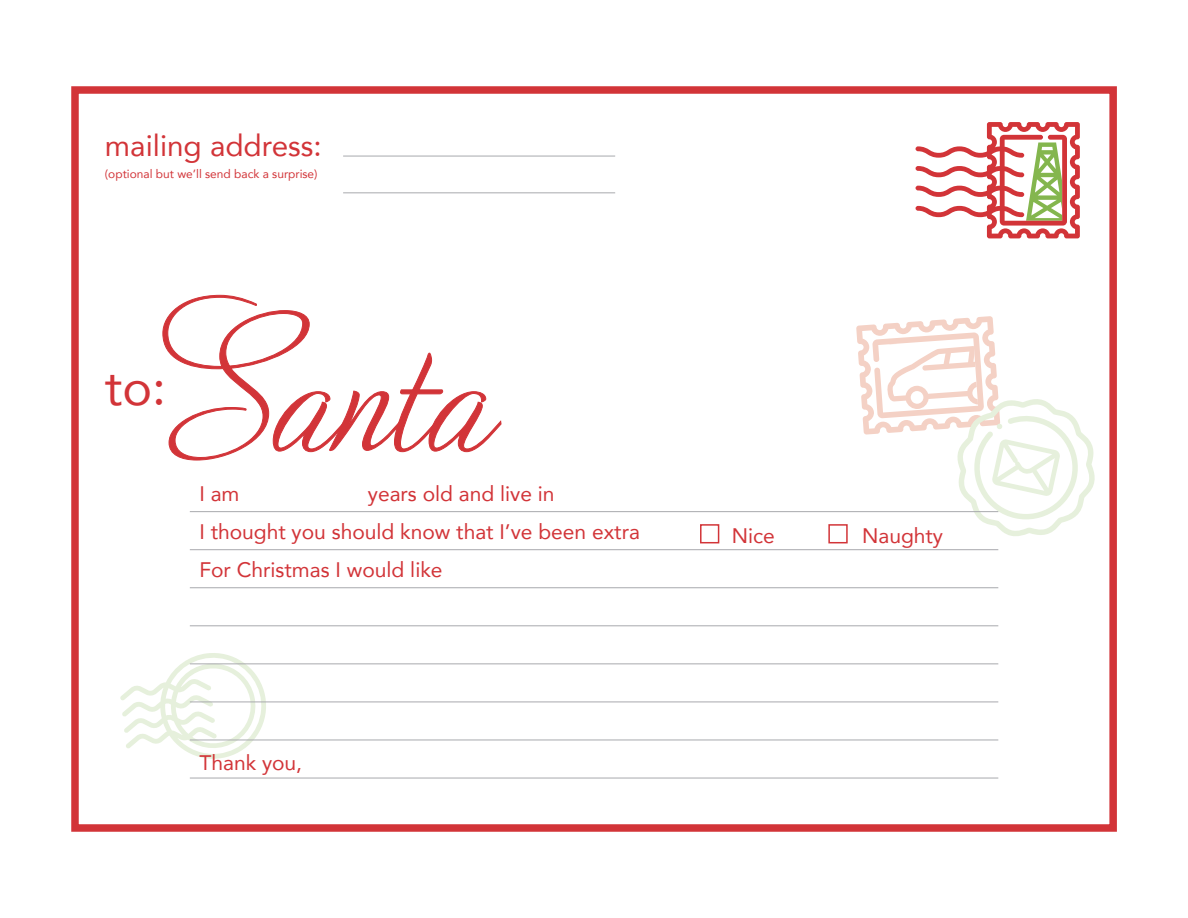
<style>
.page{position:relative;width:1188px;height:918px;background:#fff}
.page>*{position:absolute;margin:0;border:0;box-sizing:border-box;transform-origin:0 0}
.t1{font:181.8px "Adios Script Pro";color:#d23438}
.t2{font:49.95px "Avenir";color:#d23438}
.t3{font:29.7px "Avenir";color:#d23438}
.t4{font:21px/37.8px "Avenir";color:#d23438}
.t5{font:12px "Avenir";color:#d23438}
</style>
<div class="page">
<svg style="left:916px;top:122px;width:164px;height:116px"></svg>
<svg style="left:120px;top:653px;width:151px;height:106px"></svg>
<div style="left:71px;top:86px;width:1046px;height:746px;border:8px solid #d23438"></div>
<svg style="left:856px;top:316px;width:239px;height:220px"></svg>
<svg style="left:162px;top:295px;width:340px;height:166px"></svg>
<hr style="left:343px;top:156px;width:272px;height:1px;background:#a8a9ad">
<hr style="left:343px;top:192px;width:272px;height:1px;background:#a8a9ad">
<hr style="left:190px;top:511px;width:808px;height:1px;background:#a8a9ad">
<hr style="left:190px;top:549px;width:808px;height:1px;background:#a8a9ad">
<hr style="left:190px;top:587px;width:808px;height:1px;background:#a8a9ad">
<hr style="left:190px;top:625px;width:808px;height:1px;background:#a8a9ad">
<hr style="left:190px;top:663px;width:808px;height:1px;background:#a8a9ad">
<hr style="left:190px;top:702px;width:808px;height:1px;background:#a8a9ad">
<hr style="left:190px;top:740px;width:808px;height:1px;background:#a8a9ad">
<hr style="left:190px;top:778px;width:808px;height:1px;background:#a8a9ad">
<div style="left:700px;top:524px;width:19px;height:19px;border:2px solid #d23438"></div>
<div style="left:828px;top:524px;width:20px;height:19px;border:2px solid #d23438"></div>
<h3 class="t3" style="left:105px;top:122px;width:218px">mailing address:</h3>
<p class="t5" style="left:105px;top:164px;width:214px">(optional but we’ll send back a surprise)</p>
<h1 class="t1" style="left:169px;top:280px;width:327px">Santa</h1>
<h2 class="t2" style="left:105px;top:347px;width:63px">to:</h2>
<p class="t4" style="left:199px;top:475px;width:442px;text-indent:169px">years old and live in<br>I thought you should know that I’ve been extra<br>For Christmas I would like</p>
<p class="t4" style="left:199px;top:475px;width:42px">I am</p>
<p class="t4" style="left:199px;top:743px;width:104px">Thank you,</p>
<p class="t4" style="left:732px;top:516px;width:45px">Nice</p>
<p class="t4" style="left:862px;top:516px;width:82px">Naughty</p>
</div>
